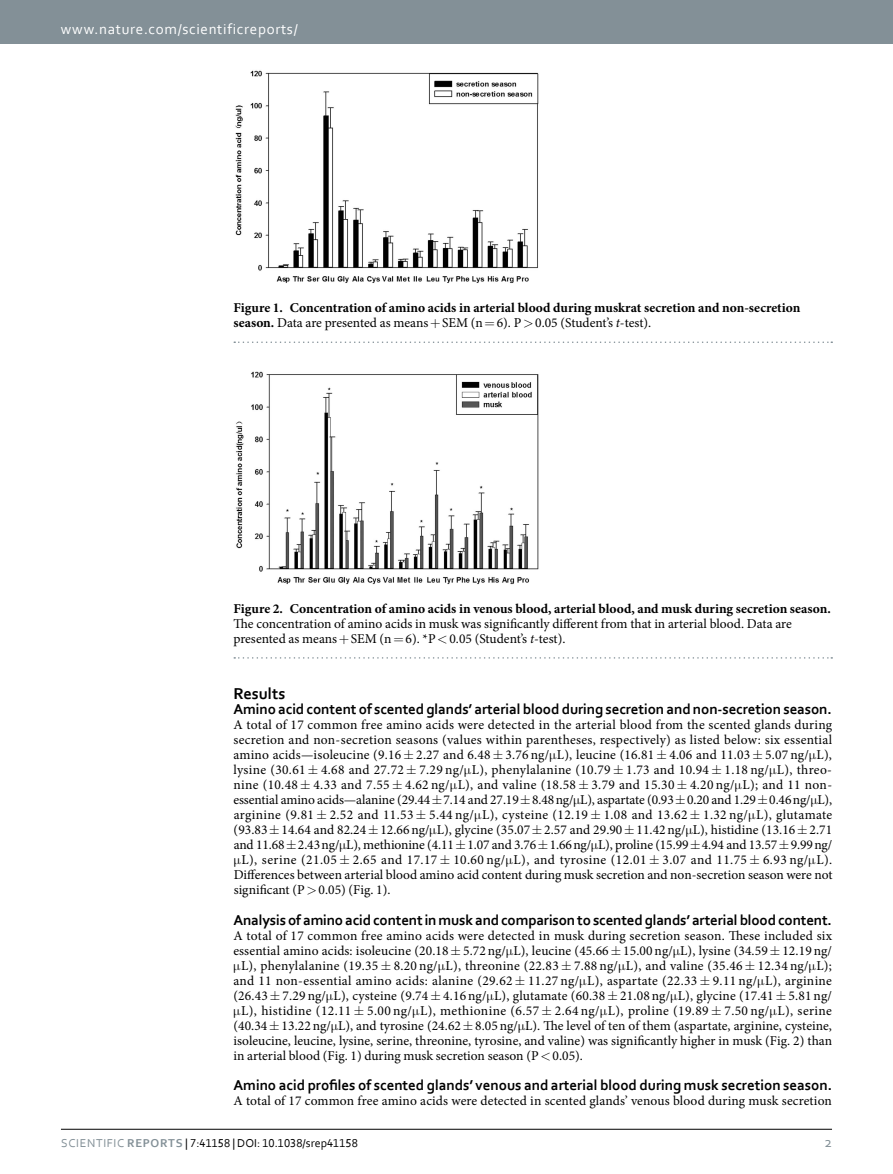
<style>
.page{position:relative;width:893px;height:1174px;background:#fff}
.page>*{position:absolute;margin:0;border:0;box-sizing:border-box;transform-origin:0 0}
.t1{font:700 16.5px "Corbel";color:#000}
.t2{font:700 15px "Corbel";letter-spacing:-.01em;color:#000}
.t3{font:15px "Corbel";letter-spacing:.045em;color:#fff}
.t4{font:15px "Corbel";color:#839097}
.t5{font:13.5px/15px "Minion Pro";letter-spacing:.01em;color:#000}
.t6{font:700 13.5px/15px "Minion Pro";color:#000}
.t7{font:13.5px "Minion Pro";letter-spacing:-.01em;color:#000}
.t8{font:13.5px "Minion Pro";letter-spacing:.03em;color:#000}
.t9{font:12px "Corbel";color:#000}
.s1{font-weight:400}
.s2{font-weight:400;font-style:italic}
.s3{font-style:italic}
.s4{color:#839097}
.s5{font-weight:700;color:#839097}
</style>
<div class="page">
<div style="left:0;top:0;width:893px;height:43px;background:#839097"></div>
<hr style="left:61px;top:1129px;width:771px;height:1px;background:#000">
<img style="left:235px;top:70px;width:304px;height:213px">
<svg style="left:234px;top:341px;width:595px;height:2px"></svg>
<img style="left:236px;top:371px;width:303px;height:214px">
<svg style="left:234px;top:657px;width:595px;height:1px"></svg>
<p class="t3" style="left:61px;top:19px;width:238px">www.nature.com/scientificreports/</p>
<p class="t6" style="left:233px;top:300px;width:568px">Figure 1. Concentration of amino acids in arterial blood during muskrat secretion and non-secretion season. <span class="s1">Data are presented as means SEM (n 6). P 0.05 (Student’s</span> <span class="s2">t</span><span class="s1">-test).</span></p>
<p class="t6" style="left:233px;top:601px;width:599px">Figure 2. Concentration of amino acids in venous blood, arterial blood, and musk during secretion season.</p>
<p class="t5" style="left:233px;top:616px;width:560px">The concentration of amino acids in musk was significantly different from that in arterial blood. Data are presented as means SEM (n 6). *P 0.05 (Student’s <span class="s3">t</span>-test).</p>
<p class="t1" style="left:233px;top:683px;width:53px">Results</p>
<p class="t2" style="left:233px;top:700px;width:600px">Amino acid content of scented glands’ arterial blood during secretion and non-secretion season.</p>
<p class="t5" style="left:233px;top:717px;width:600px">A total of 17 common free amino acids were detected in the arterial blood from the scented glands during</p>
<p class="t5" style="left:233px;top:732px;width:600px">secretion and non-secretion seasons (values within parentheses, respectively) as listed below: six essential</p>
<p class="t5" style="left:233px;top:747px;width:600px">amino acids—isoleucine (9.16 2.27 and 6.48 3.76 ng/ L), leucine (16.81 4.06 and 11.03 5.07 ng/ L),</p>
<p class="t5" style="left:234px;top:762px;width:600px">lysine (30.61 4.68 and 27.72 7.29 ng/ L), phenylalanine (10.79 1.73 and 10.94 1.18 ng/ L), threo-</p>
<p class="t5" style="left:233px;top:777px;width:600px">nine (10.48 4.33 and 7.55 4.62 ng/ L), and valine (18.58 3.79 and 15.30 4.20 ng/ L); and 11 non-</p>
<p class="t7" style="left:234px;top:791px;width:600px">essential amino acids—alanine (29.44 7.14 and 27.19 8.48ng/ L), aspartate (0.93 0.20 and 1.29 0.46ng/ L),</p>
<p class="t5" style="left:234px;top:807px;width:600px">arginine (9.81 2.52 and 11.53 5.44 ng/ L), cysteine (12.19 1.08 and 13.62 1.32 ng/ L), glutamate</p>
<p class="t5" style="left:234px;top:822px;width:600px">(93.83 14.64 and 82.24 12.66ng/ L), glycine (35.07 2.57 and 29.90 11.42ng/ L), histidine (13.16 2.71</p>
<p class="t7" style="left:234px;top:836px;width:600px">and 11.68 2.43ng/ L), methionine (4.11 1.07 and 3.76 1.66ng/ L), proline (15.99 4.94 and 13.57 9.99ng/</p>
<p class="t8" style="left:242px;top:851px;width:592px">L), serine (21.05 2.65 and 17.17 10.60 ng/ L), and tyrosine (12.01 3.07 and 11.75 6.93 ng/ L).</p>
<p class="t5" style="left:234px;top:867px;width:600px">Differences between arterial blood amino acid content during musk secretion and non-secretion season were not</p>
<p class="t5" style="left:234px;top:882px;width:158px">significant (P 0.05) (Fig. 1).</p>
<p class="t2" style="left:233px;top:910px;width:600px">Analysis of amino acid content in musk and comparison to scented glands’ arterial blood content.</p>
<p class="t5" style="left:233px;top:928px;width:600px">A total of 17 common free amino acids were detected in musk during secretion season. These included six</p>
<p class="t5" style="left:233px;top:943px;width:600px">essential amino acids: isoleucine (20.18 5.72 ng/ L), leucine (45.66 15.00 ng/ L), lysine (34.59 12.19 ng/</p>
<p class="t5" style="left:241px;top:958px;width:592px">L), phenylalanine (19.35 8.20 ng/ L), threonine (22.83 7.88 ng/ L), and valine (35.46 12.34 ng/ L);</p>
<p class="t5" style="left:233px;top:973px;width:600px">and 11 non-essential amino acids: alanine (29.62 11.27 ng/ L), aspartate (22.33 9.11 ng/ L), arginine</p>
<p class="t5" style="left:233px;top:988px;width:600px">(26.43 7.29 ng/ L), cysteine (9.74 4.16 ng/ L), glutamate (60.38 21.08 ng/ L), glycine (17.41 5.81 ng/</p>
<p class="t5" style="left:241px;top:1003px;width:592px">L), histidine (12.11 5.00 ng/ L), methionine (6.57 2.64 ng/ L), proline (19.89 7.50 ng/ L), serine</p>
<p class="t5" style="left:233px;top:1018px;width:600px">(40.34 13.22ng/ L), and tyrosine (24.62 8.05ng/ L). The level of ten of them (aspartate, arginine, cysteine,</p>
<p class="t5" style="left:233px;top:1033px;width:600px">isoleucine, leucine, lysine, serine, threonine, tyrosine, and valine) was significantly higher in musk (Fig. 2) than</p>
<p class="t5" style="left:233px;top:1048px;width:351px">in arterial blood (Fig. 1) during musk secretion season (P 0.05).</p>
<p class="t2" style="left:233px;top:1076px;width:600px">Amino acid profiles of scented glands’ venous and arterial blood during musk secretion season.</p>
<p class="t5" style="left:233px;top:1093px;width:600px">A total of 17 common free amino acids were detected in scented glands’ venous blood during musk secretion</p>
<p class="t9" style="left:61px;top:1135px;width:298px"><span class="s4">Scientific</span> <span class="s5">Reports</span> | 7:41158 | DOI: 10.1038/srep41158</p>
<p class="t4" style="left:824px;top:1132px;width:9px">2</p>
</div>
